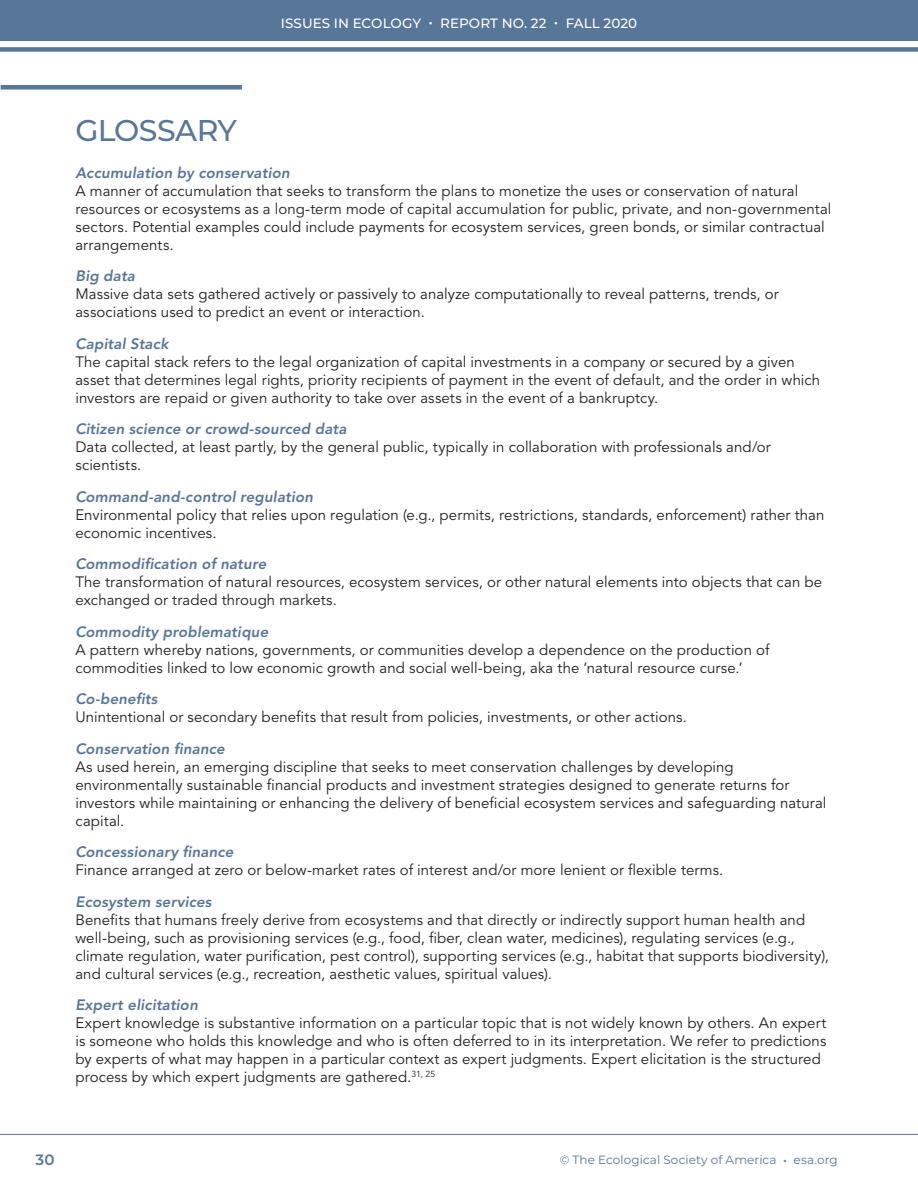
<style>
.page{position:relative;width:918px;height:1188px;background:#fff}
.page>*{position:absolute;margin:0;border:0;box-sizing:border-box;transform-origin:0 0}
.t1{font:500 30px "Montserrat";letter-spacing:-.02em;color:#587698}
.t2{font:15px/18px "Avenir LT Std";letter-spacing:.005em;color:#231f20}
.t3{font:italic 800 15px "Avenir LT Std";letter-spacing:.01em;color:#587698}
.t4{font:600 15px "Montserrat";color:#587698}
.t5{font:500 13.5px "Montserrat";letter-spacing:.005em;color:#fff}
.t6{font:12px "Montserrat";letter-spacing:.005em;color:#587698}
.s1{font-size:15px}
</style>
<div class="page">
<div style="left:0;top:0;width:918px;height:41px;background:#587698"></div>
<div style="left:0;top:47px;width:918px;height:5px;background:#587698"></div>
<hr style="left:0;top:1134px;width:918px;height:1px;background:#587698">
<div style="left:1px;top:85px;width:241px;height:5px;background:#587698"></div>
<p class="t5" style="left:281px;top:14px;width:358px">ISSUES IN ECOLOGY • REPORT NO. 22 • FALL 2020</p>
<p class="t1" style="left:75px;top:110px;width:163px">GLOSSARY</p>
<p class="t3" style="left:75px;top:164px;width:216px">Accumulation by conservation</p>
<p class="t2" style="left:75px;top:182px;width:758px">A manner of accumulation that seeks to transform the plans to monetize the uses or conservation of natural resources or ecosystems as a long-term mode of capital accumulation for public, private, and non-governmental sectors. Potential examples could include payments for ecosystem services, green bonds, or similar contractual arrangements.</p>
<p class="t3" style="left:75px;top:267px;width:61px">Big data</p>
<p class="t2" style="left:75px;top:285px;width:705px">Massive data sets gathered actively or passively to analyze computationally to reveal patterns, trends, or associations used to predict an event or interaction.</p>
<p class="t3" style="left:75px;top:335px;width:94px">Capital Stack</p>
<p class="t2" style="left:75px;top:353px;width:746px">The capital stack refers to the legal organization of capital investments in a company or secured by a given asset that determines legal rights, priority recipients of payment in the event of default, and the order in which investors are repaid or given authority to take over assets in the event of a bankruptcy.</p>
<p class="t3" style="left:75px;top:420px;width:273px">Citizen science or crowd-sourced data</p>
<p class="t2" style="left:75px;top:438px;width:697px">Data collected, at least partly, by the general public, typically in collaboration with professionals and/or scientists.</p>
<p class="t3" style="left:75px;top:488px;width:239px">Command-and-control regulation</p>
<p class="t2" style="left:75px;top:506px;width:751px">Environmental policy that relies upon regulation (e.g., permits, restrictions, standards, enforcement) rather than economic incentives.</p>
<p class="t3" style="left:75px;top:555px;width:192px">Commodification of nature</p>
<p class="t2" style="left:75px;top:573px;width:748px">The transformation of natural resources, ecosystem services, or other natural elements into objects that can be exchanged or traded through markets.</p>
<p class="t3" style="left:75px;top:623px;width:194px">Commodity problematique</p>
<p class="t2" style="left:75px;top:641px;width:696px">A pattern whereby nations, governments, or communities develop a dependence on the production of commodities linked to low economic growth and social well-being, aka the ‘natural resource curse.’</p>
<p class="t3" style="left:75px;top:690px;width:84px">Co-benefits</p>
<p class="t2" style="left:75px;top:708px;width:613px">Unintentional or secondary benefits that result from policies, investments, or other actions.</p>
<p class="t3" style="left:75px;top:740px;width:151px">Conservation finance</p>
<p class="t2" style="left:75px;top:758px;width:753px">As used herein, an emerging discipline that seeks to meet conservation challenges by developing environmentally sustainable financial products and investment strategies designed to generate returns for investors while maintaining or enhancing the delivery of beneficial ecosystem services and safeguarding natural capital.</p>
<p class="t3" style="left:75px;top:843px;width:160px">Concessionary finance</p>
<p class="t2" style="left:75px;top:861px;width:649px">Finance arranged at zero or below-market rates of interest and/or more lenient or flexible terms.</p>
<p class="t3" style="left:75px;top:893px;width:138px">Ecosystem services</p>
<p class="t2" style="left:75px;top:911px;width:755px">Benefits that humans freely derive from ecosystems and that directly or indirectly support human health and well-being, such as provisioning services (e.g., food, fiber, clean water, medicines), regulating services (e.g., climate regulation, water purification, pest control), supporting services (e.g., habitat that supports biodiversity), and cultural services (e.g., recreation, aesthetic values, spiritual values).</p>
<p class="t3" style="left:75px;top:996px;width:124px">Expert elicitation</p>
<p class="t2" style="left:75px;top:1014px;width:753px">Expert knowledge is substantive information on a particular topic that is not widely known by others. An expert is someone who holds this knowledge and who is often deferred to in its interpretation. We refer to predictions by experts of what may happen in a particular context as expert judgments. Expert elicitation is the structured process by which expert judgments are gathered.<sup>31,</sup> <sup>25</sup></p>
<p class="t4" style="left:36px;top:1149px;width:21px">30</p>
<p class="t6" style="left:560px;top:1151px;width:279px">© The Ecological Society of America <span class="s1">•</span> esa.org</p>
</div>
